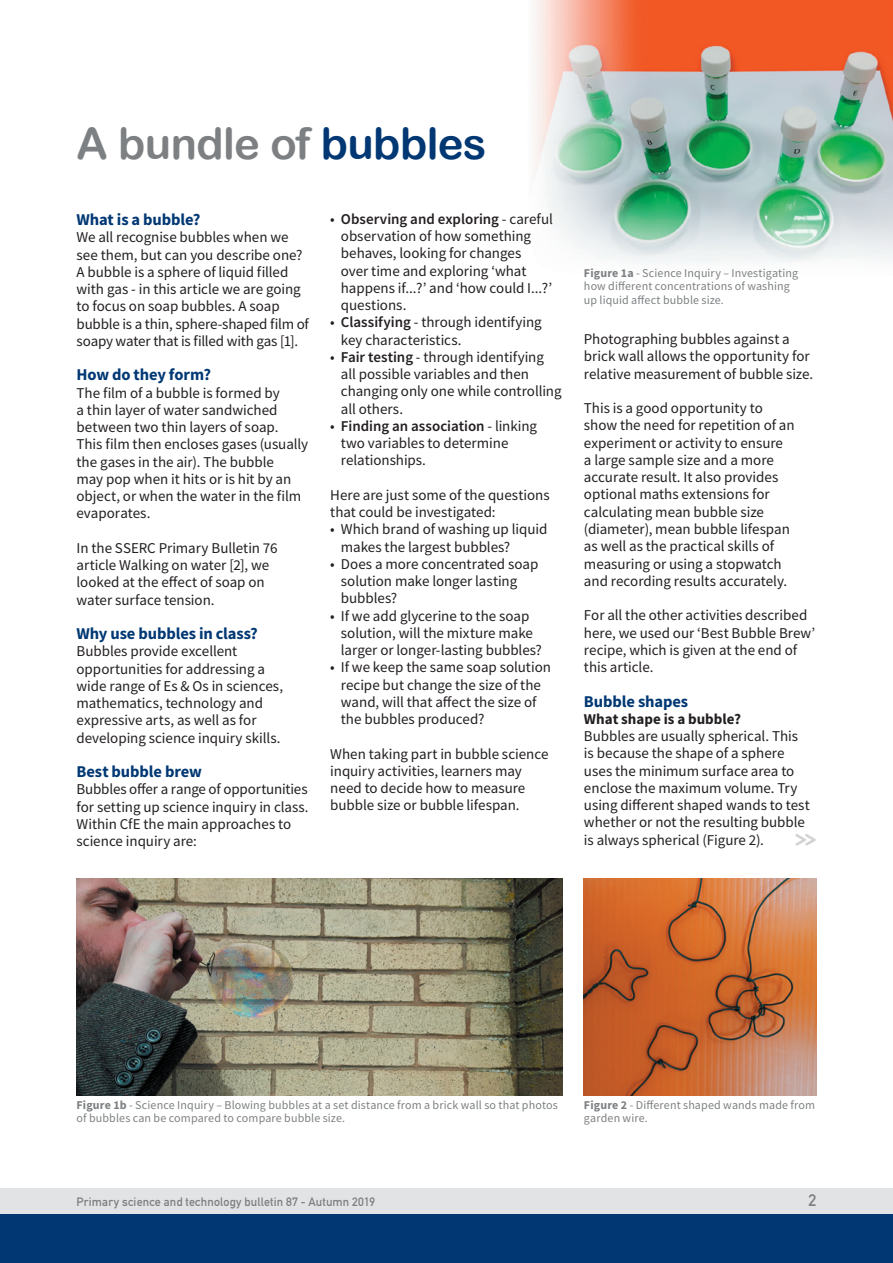
<style>
.page{position:relative;width:893px;height:1263px;background:#fff}
.page>*{position:absolute;margin:0;border:0;box-sizing:border-box;transform-origin:0 0}
.t1{font:43.5px "Arial Rounded MT Bold";letter-spacing:-.015em;color:#7d8082}
.t2{font:700 24.15px "Monoglyceride";color:#d1d2d3;scale:.87 1}
.t3{font:700 16.5px "Source Sans Pro";letter-spacing:-.005em;color:#013874}
.t4{font:700 16.5px "DIN Alternate";color:#7d8082}
.t5{font:15px/17.2px "Source Sans Pro";letter-spacing:-.005em;color:#231f20}
.t6{font:700 15px "Source Sans Pro";color:#231f20}
.t7{font:12px/13.5px "Source Sans Pro";letter-spacing:.01em;color:#7d8082}
.t8{font:700 12px "DIN Alternate";letter-spacing:.01em;color:#7d8082}
.s1{color:#013874}
.s2{font-weight:600}
.s3{font-weight:700}
</style>
<div class="page">
<div style="left:0;top:1188px;width:893px;height:26px;background:#e2e3e4"></div>
<div style="left:0;top:1214px;width:893px;height:49px;background:#013874"></div>
<img style="left:534px;top:0;width:359px;height:262px">
<img style="left:77px;top:879px;width:486px;height:217px">
<img style="left:584px;top:879px;width:232px;height:217px">
<h1 class="t1" style="left:77px;top:118px;width:411px">A bundle of <span class="s1">bubbles</span></h1>
<p class="t3" style="left:77px;top:208px;width:126px">What is a bubble?</p>
<p class="t5" style="left:77px;top:229px;width:234px">We all recognise bubbles when we see them, but can you describe one?<br>A bubble is a sphere of liquid filled with gas - in this article we are going to focus on soap bubbles. A soap bubble is a thin, sphere-shaped film of soapy water that is filled with gas [1].</p>
<p class="t3" style="left:77px;top:364px;width:136px">How do they form?</p>
<p class="t5" style="left:77px;top:384px;width:233px">The film of a bubble is formed by<br>a thin layer of water sandwiched between two thin layers of soap.<br>This film then encloses gases (usually the gases in the air). The bubble<br>may pop when it hits or is hit by an object, or when the water in the film evaporates.</p>
<p class="t5" style="left:77px;top:539px;width:202px">In the SSERC Primary Bulletin 76 article Walking on water [2], we looked at the effect of soap on water surface tension.</p>
<p class="t3" style="left:77px;top:622px;width:183px">Why use bubbles in class?</p>
<p class="t5" style="left:77px;top:643px;width:208px">Bubbles provide excellent opportunities for addressing a wide range of Es &amp; Os in sciences, mathematics, technology and expressive arts, as well as for developing science inquiry skills.</p>
<p class="t3" style="left:77px;top:760px;width:127px">Best bubble brew</p>
<p class="t5" style="left:77px;top:781px;width:234px">Bubbles offer a range of opportunities for setting up science inquiry in class.<br>Within CfE the main approaches to science inquiry are:</p>
<p class="t5" style="left:341px;top:210px;width:213px;text-indent:-11px">• <span class="s2">Observing and exploring</span> - careful observation of how something behaves, looking for changes<br>over time and exploring ‘what happens if...?’ and ‘how could I...?’ questions.</p>
<p class="t5" style="left:341px;top:314px;width:202px;text-indent:-11px">• <span class="s2">Classifying</span> - through identifying key characteristics.</p>
<p class="t5" style="left:341px;top:348px;width:222px;text-indent:-11px">• <span class="s2">Fair testing</span> - through identifying all possible variables and then changing only one while controlling all others.</p>
<p class="t5" style="left:341px;top:417px;width:198px;text-indent:-11px">• <span class="s2">Finding an association</span> - linking two variables to determine relationships.</p>
<p class="t5" style="left:330px;top:486px;width:221px">Here are just some of the questions that could be investigated:</p>
<p class="t5" style="left:341px;top:521px;width:208px;text-indent:-11px">• Which brand of washing up liquid makes the largest bubbles?</p>
<p class="t5" style="left:341px;top:555px;width:199px;text-indent:-11px">• Does a more concentrated soap solution make longer lasting bubbles?</p>
<p class="t5" style="left:341px;top:607px;width:203px;text-indent:-11px">• If we add glycerine to the soap solution, will the mixture make larger or longer-lasting bubbles?</p>
<p class="t5" style="left:341px;top:659px;width:212px;text-indent:-11px">• If we keep the same soap solution recipe but change the size of the wand, will that affect the size of the bubbles produced?</p>
<p class="t5" style="left:330px;top:745px;width:220px">When taking part in bubble science inquiry activities, learners may need to decide how to measure bubble size or bubble lifespan.</p>
<p class="t7" style="left:584px;top:266px;width:216px"><span class="s3">Figure 1a</span> - Science Inquiry – Investigating how different concentrations of washing up liquid affect bubble size.</p>
<p class="t5" style="left:584px;top:330px;width:231px">Photographing bubbles against a brick wall allows the opportunity for relative measurement of bubble size.</p>
<p class="t5" style="left:584px;top:399px;width:212px">This is a good opportunity to show the need for repetition of an experiment or activity to ensure<br>a large sample size and a more accurate result. It also provides optional maths extensions for calculating mean bubble size (diameter), mean bubble lifespan as well as the practical skills of measuring or using a stopwatch and recording results accurately.</p>
<p class="t5" style="left:584px;top:606px;width:233px">For all the other activities described here, we used our ‘Best Bubble Brew’ recipe, which is given at the end of this article.</p>
<p class="t3" style="left:584px;top:690px;width:106px">Bubble shapes</p>
<p class="t6" style="left:584px;top:709px;width:159px">What shape is a bubble?</p>
<p class="t5" style="left:584px;top:727px;width:227px">Bubbles are usually spherical. This is because the shape of a sphere uses the minimum surface area to enclose the maximum volume. Try using different shaped wands to test whether or not the resulting bubble is always spherical (Figure 2).</p>
<h2 class="t2" style="left:795px;top:823px;width:26px">&gt;&gt;</h2>
<p class="t7" style="left:77px;top:1098px;width:483px"><span class="s3">Figure 1b</span> - Science Inquiry – Blowing bubbles at a set distance from a brick wall so that photos of bubbles can be compared to compare bubble size.</p>
<p class="t7" style="left:584px;top:1098px;width:233px"><span class="s3">Figure 2</span> - Different shaped wands made from garden wire.</p>
<p class="t8" style="left:77px;top:1192px;width:300px">Primary science and technology bulletin 87 - Autumn 2019</p>
<p class="t4" style="left:808px;top:1187px;width:9px">2</p>
</div>
